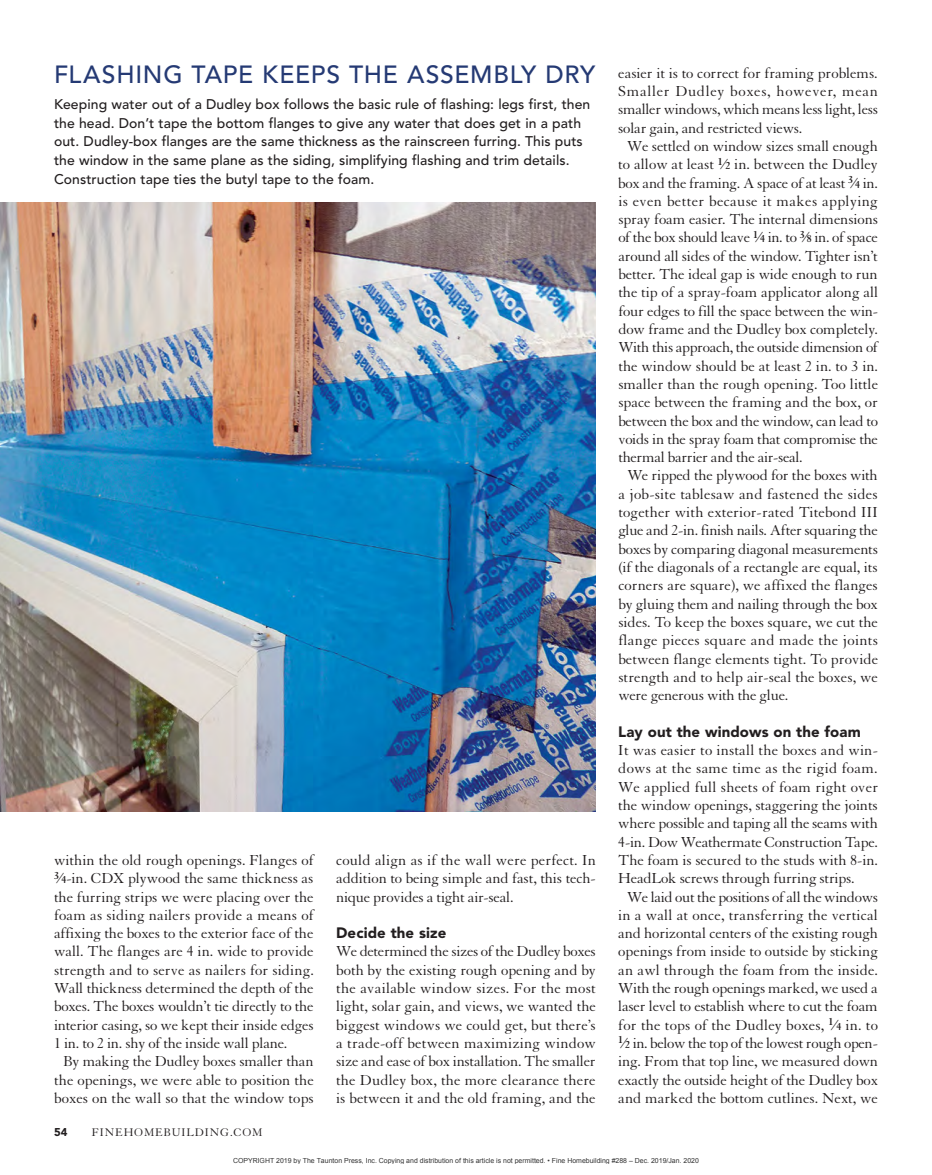
<style>
.page{position:relative;width:932px;height:1175px;background:#fff}
.page>*{position:absolute;margin:0;border:0;box-sizing:border-box;transform-origin:0 0}
.t1{font:500 24.75px "Avenir LT Std";letter-spacing:.03em;color:#253a74}
.t2{font:15.75px/18.3px "Granjon LT Std";letter-spacing:-.01em;color:#221e1f;text-align:justify}
.t3{font:15.75px "Granjon LT Std";letter-spacing:.01em;color:#221e1f}
.t4{font:15.75px "Granjon LT Std";letter-spacing:.015em;color:#221e1f}
.t5{font:15.75px "Granjon LT Std";letter-spacing:.02em;color:#221e1f}
.t6{font:15.75px "Granjon LT Std";letter-spacing:.04em;color:#221e1f}
.t7{font:900 15px "Avenir LT Std";letter-spacing:.005em;color:#221e1f}
.t8{font:500 13.95px/18.6px "Avenir LT Std";letter-spacing:.005em;color:#221e1f}
.t9{font:12px "Granjon LT Std";letter-spacing:.07em;color:#221e1f}
.t10{font:900 11.25px "Avenir LT Std";color:#221e1f}
.t11{font:6.9px "Arial";color:rgb(0 0 0/.8)}
.s1{font-weight:700}
.s2{font-weight:700;font-size:10.95px}
</style>
<div class="page">
<img style="left:0;top:202px;width:596px;height:609px">
<p class="t1" style="left:54px;top:60px;width:542px">Flashing Tape Keeps the Assembly dry</p>
<p class="t8" style="left:54px;top:95px;width:538px">Keeping water out of a Dudley box follows the basic rule of flashing: legs first, then the head. Don’t tape the bottom flanges to give any water that does get in a path out. Dudley-box flanges are the same thickness as the rainscreen furring. This puts the window in the same plane as the siding, simplifying flashing and trim details.<br>Construction tape ties the butyl tape to the foam.</p>
<p class="t2" style="left:54px;top:851px;width:261px">within the old rough openings. Flanges of</p>
<p class="t2" style="left:54px;top:869px;width:261px"><sup>3</sup><span class="s1">⁄</span><span class="s2">4</span>-in. CDX plywood the same thickness as</p>
<p class="t2" style="left:54px;top:887px;width:261px">the furring strips we were placing over the</p>
<p class="t3" style="left:54px;top:906px;width:261px">foam as siding nailers provide a means of</p>
<p class="t2" style="left:54px;top:924px;width:261px">affixing the boxes to the exterior face of the</p>
<p class="t2" style="left:54px;top:942px;width:261px">wall. The flanges are 4 in. wide to provide</p>
<p class="t2" style="left:54px;top:961px;width:261px">strength and to serve as nailers for siding.</p>
<p class="t2" style="left:54px;top:979px;width:261px">Wall thickness determined the depth of the</p>
<p class="t2" style="left:54px;top:997px;width:261px">boxes. The boxes wouldn’t tie directly to the</p>
<p class="t2" style="left:54px;top:1016px;width:261px">interior casing, so we kept their inside edges</p>
<p class="t2" style="left:54px;top:1034px;width:235px">1 in. to 2 in. shy of the inside wall plane.</p>
<p class="t2" style="left:63px;top:1052px;width:252px">By making the Dudley boxes smaller than</p>
<p class="t2" style="left:54px;top:1070px;width:261px">the openings, we were able to position the</p>
<p class="t2" style="left:54px;top:1089px;width:261px">boxes on the wall so that the window tops</p>
<p class="t2" style="left:336px;top:851px;width:261px">could align as if the wall were perfect. In addition to being simple and fast, this tech&shy;nique provides a tight air-seal.</p>
<p class="t7" style="left:336px;top:923px;width:112px">Decide the size</p>
<p class="t2" style="left:336px;top:942px;width:261px">We determined the sizes of the Dudley boxes both by the existing rough opening and by the available window sizes. For the most light, solar gain, and views, we wanted the biggest windows we could get, but there’s a trade-off between maximizing window size and ease of box installation. The smaller the Dudley box, the more clearance there is between it and the old framing, and the</p>
<p class="t2" style="left:618px;top:64px;width:261px">easier it is to correct for framing problems.</p>
<p class="t6" style="left:618px;top:83px;width:261px">Smaller Dudley boxes, however, mean</p>
<p class="t2" style="left:618px;top:101px;width:261px">smaller windows, which means less light, less</p>
<p class="t2" style="left:618px;top:119px;width:185px">solar gain, and restricted views.</p>
<p class="t2" style="left:627px;top:137px;width:252px">We settled on window sizes small enough</p>
<p class="t2" style="left:618px;top:155px;width:261px">to allow at least <sup>1</sup><span class="s1">⁄</span><span class="s2">2</span> in. between the Dudley</p>
<p class="t2" style="left:618px;top:174px;width:261px">box and the framing. A space of at least <sup>3</sup><span class="s1">⁄</span><span class="s2">4</span> in.</p>
<p class="t5" style="left:618px;top:192px;width:261px">is even better because it makes applying</p>
<p class="t2" style="left:618px;top:210px;width:261px">spray foam easier. The internal dimensions</p>
<p class="t2" style="left:618px;top:229px;width:261px">of the box should leave <sup>1</sup><span class="s1">⁄</span><span class="s2">4</span> in. to <sup>3</sup><span class="s1">⁄</span><span class="s2">8</span> in. of space</p>
<p class="t2" style="left:618px;top:247px;width:261px">around all sides of the window. Tighter isn’t</p>
<p class="t2" style="left:618px;top:265px;width:261px">better. The ideal gap is wide enough to run</p>
<p class="t2" style="left:618px;top:284px;width:261px">the tip of a spray-foam applicator along all</p>
<p class="t2" style="left:618px;top:302px;width:261px">four edges to fill the space between the win-</p>
<p class="t2" style="left:618px;top:320px;width:261px">dow frame and the Dudley box completely.</p>
<p class="t2" style="left:618px;top:338px;width:261px">With this approach, the outside dimension of</p>
<p class="t2" style="left:618px;top:357px;width:261px">the window should be at least 2 in. to 3 in.</p>
<p class="t2" style="left:618px;top:375px;width:261px">smaller than the rough opening. Too little</p>
<p class="t2" style="left:618px;top:393px;width:261px">space between the framing and the box, or</p>
<p class="t2" style="left:618px;top:412px;width:261px">between the box and the window, can lead to</p>
<p class="t2" style="left:618px;top:430px;width:261px">voids in the spray foam that compromise the</p>
<p class="t2" style="left:618px;top:448px;width:186px">thermal barrier and the air-seal.</p>
<p class="t2" style="left:627px;top:467px;width:252px">We ripped the plywood for the boxes with</p>
<p class="t4" style="left:618px;top:485px;width:261px">a job-site tablesaw and fastened the sides</p>
<p class="t3" style="left:618px;top:504px;width:261px">together with exterior-rated Titebond III</p>
<p class="t2" style="left:618px;top:521px;width:261px">glue and 2-in. finish nails. After squaring the</p>
<p class="t2" style="left:618px;top:540px;width:261px">boxes by comparing diagonal measurements</p>
<p class="t2" style="left:618px;top:558px;width:261px">(if the diagonals of a rectangle are equal, its</p>
<p class="t2" style="left:618px;top:576px;width:261px">corners are square), we affixed the flanges</p>
<p class="t2" style="left:618px;top:595px;width:261px">by gluing them and nailing through the box</p>
<p class="t2" style="left:618px;top:613px;width:261px">sides. To keep the boxes square, we cut the</p>
<p class="t4" style="left:618px;top:632px;width:261px">flange pieces square and made the joints</p>
<p class="t2" style="left:618px;top:650px;width:261px">between flange elements tight. To provide</p>
<p class="t2" style="left:618px;top:668px;width:261px">strength and to help air-seal the boxes, we</p>
<p class="t2" style="left:618px;top:686px;width:172px">were generous with the glue.</p>
<p class="t7" style="left:618px;top:722px;width:244px">Lay out the windows on the foam</p>
<p class="t3" style="left:618px;top:741px;width:261px">It was easier to install the boxes and win-</p>
<p class="t4" style="left:618px;top:760px;width:261px">dows at the same time as the rigid foam.</p>
<p class="t3" style="left:618px;top:778px;width:261px">We applied full sheets of foam right over</p>
<p class="t2" style="left:618px;top:796px;width:261px">the window openings, staggering the joints</p>
<p class="t2" style="left:618px;top:814px;width:261px">where possible and taping all the seams with</p>
<p class="t2" style="left:618px;top:833px;width:261px">4-in. Dow Weathermate Construction Tape.</p>
<p class="t2" style="left:618px;top:851px;width:261px">The foam is secured to the studs with 8-in.</p>
<p class="t2" style="left:618px;top:869px;width:238px">HeadLok screws through furring strips.</p>
<p class="t2" style="left:627px;top:887px;width:252px">We laid out the positions of all the windows</p>
<p class="t3" style="left:618px;top:906px;width:261px">in a wall at once, transferring the vertical</p>
<p class="t2" style="left:618px;top:924px;width:261px">and horizontal centers of the existing rough</p>
<p class="t2" style="left:618px;top:942px;width:261px">openings from inside to outside by sticking</p>
<p class="t3" style="left:618px;top:961px;width:261px">an awl through the foam from the inside.</p>
<p class="t2" style="left:618px;top:979px;width:261px">With the rough openings marked, we used a</p>
<p class="t2" style="left:618px;top:997px;width:261px">laser level to establish where to cut the foam</p>
<p class="t3" style="left:618px;top:1016px;width:261px">for the tops of the Dudley boxes, <sup>1</sup><span class="s1">⁄</span><span class="s2">4</span> in. to</p>
<p class="t2" style="left:618px;top:1034px;width:261px"><sup>1</sup><span class="s1">⁄</span><span class="s2">2</span> in. below the top of the lowest rough open-</p>
<p class="t2" style="left:618px;top:1052px;width:261px">ing. From that top line, we measured down</p>
<p class="t2" style="left:618px;top:1070px;width:261px">exactly the outside height of the Dudley box</p>
<p class="t2" style="left:618px;top:1089px;width:261px">and marked the bottom cutlines. Next, we</p>
<p class="t10" style="left:54px;top:1125px;width:15px">54</p>
<p class="t9" style="left:92px;top:1126px;width:153px">FINEHOMEBUILDING.com</p>
<p class="t11" style="left:233px;top:1155px;width:467px">COPYRIGHT 2019 by The Taunton Press, Inc. Copying and distribution of this article is not permitted. • Fine Homebuilding #288 – Dec. 2019/Jan. 2020</p>
</div>
